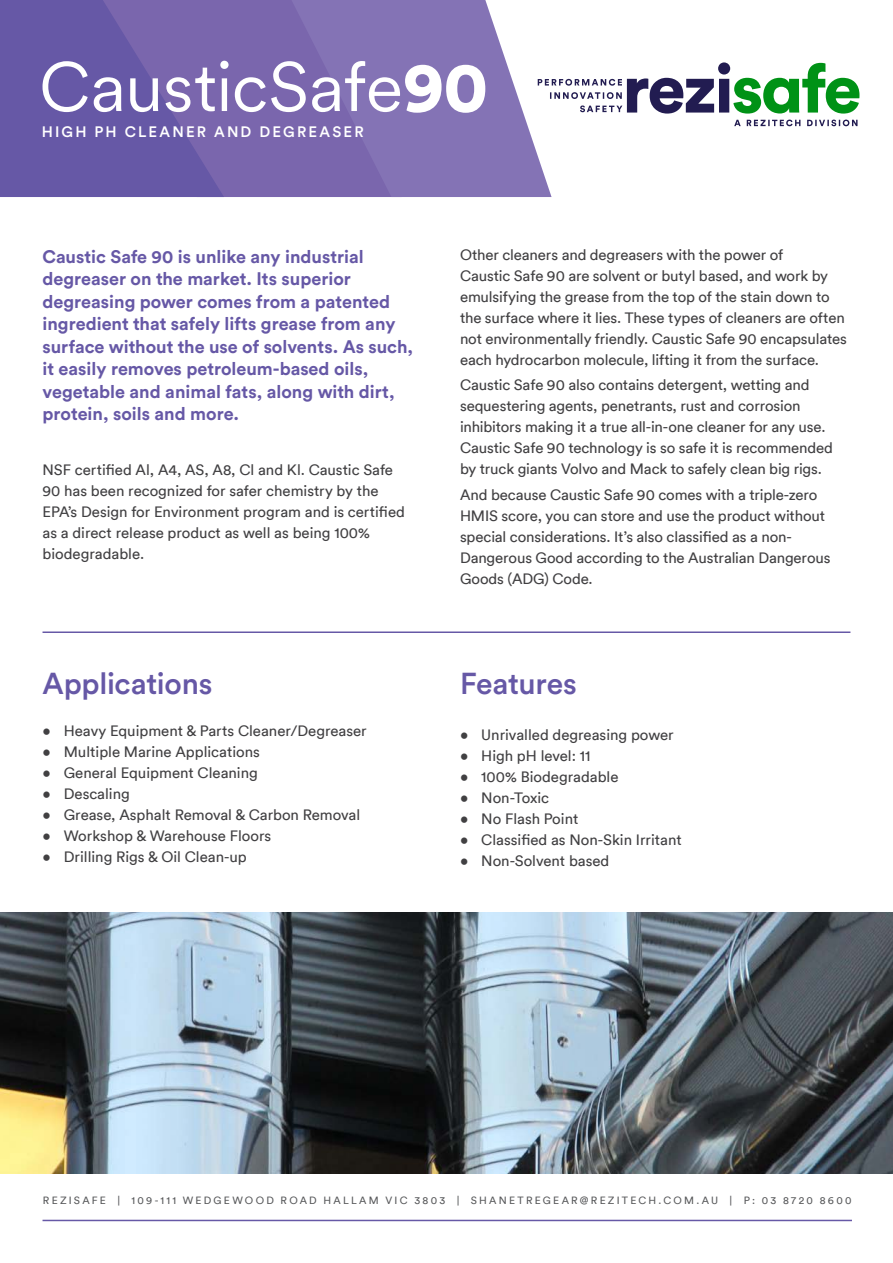
<style>
.page{position:relative;width:893px;height:1263px;background:#fff}
.page>*{position:absolute;margin:0;border:0;box-sizing:border-box;transform-origin:0 0}
.t1{font:500 30px "Circular Std";letter-spacing:-.01em;color:#6658a6}
.t2{font:700 18px/22.5px "Circular Std";color:#6658a6}
.t3{font:15px/21px "Circular Std";letter-spacing:-.005em;color:#414042}
.t4{font:500 15px "Circular Std";letter-spacing:.145em;color:#fff}
.t5{font:10.5px "Circular Std";letter-spacing:.21em;color:#58595b}
</style>
<div class="page">
<div style="left:229px;top:0;width:62px;height:197px;background:#7a66ad"></div>
<svg style="left:291px;top:0;width:261px;height:197px;background:#9384be"></svg>
<hr style="left:43px;top:631px;width:807px;height:2px;background:#6658a6">
<hr style="left:43px;top:1220px;width:809px;height:1px;background:#6658a6">
<svg style="left:0;top:0;width:229px;height:197px;background:#7364ac"></svg>
<svg style="left:235px;top:61px;width:71px;height:51px"></svg>
<svg style="left:312px;top:61px;width:173px;height:52px"></svg>
<img style="left:0;top:912px;width:893px;height:262px">
<svg style="left:747px;top:120px;width:110px;height:6px"></svg>
<svg style="left:538px;top:62px;width:321px;height:52px"></svg>
<p class="t4" style="left:42px;top:123px;width:324px">HIGH PH CLEANER AND DEGREASER</p>
<p class="t2" style="left:43px;top:245px;width:372px">Caustic Safe 90 is unlike any industrial degreaser on the market. Its superior degreasing power comes from a patented ingredient that safely lifts grease from any surface without the use of solvents. As such, it easily removes petroleum-based oils, vegetable and animal fats, along with dirt, protein, soils and more.</p>
<p class="t3" style="left:43px;top:459px;width:364px">NSF certified Al, A4, AS, A8, Cl and Kl. Caustic Safe 90 has been recognized for safer chemistry by the EPA’s Design for Environment program and is certified as a direct release product as well as being 100% biodegradable.</p>
<h1 class="t1" style="left:43px;top:665px;width:171px">Applications</h1>
<p class="t3" style="left:43px;top:720px;width:326px">• Heavy Equipment &amp; Parts Cleaner/Degreaser</p>
<p class="t3" style="left:43px;top:741px;width:219px">• Multiple Marine Applications</p>
<p class="t3" style="left:43px;top:762px;width:217px">• General Equipment Cleaning</p>
<p class="t3" style="left:43px;top:783px;width:89px">• Descaling</p>
<p class="t3" style="left:43px;top:804px;width:319px">• Grease, Asphalt Removal &amp; Carbon Removal</p>
<p class="t3" style="left:43px;top:825px;width:230px">• Workshop &amp; Warehouse Floors</p>
<p class="t3" style="left:43px;top:846px;width:206px">• Drilling Rigs &amp; Oil Clean-up</p>
<p class="t3" style="left:460px;top:244px;width:388px">Other cleaners and degreasers with the power of<br>Caustic Safe 90 are solvent or butyl based, and work by emulsifying the grease from the top of the stain down to the surface where it lies. These types of cleaners are often not environmentally friendly. Caustic Safe 90 encapsulates each hydrocarbon molecule, lifting it from the surface.</p>
<p class="t3" style="left:460px;top:374px;width:375px">Caustic Safe 90 also contains detergent, wetting and sequestering agents, penetrants, rust and corrosion inhibitors making it a true all-in-one cleaner for any use.<br>Caustic Safe 90 technology is so safe it is recommended by truck giants Volvo and Mack to safely clean big rigs.</p>
<p class="t3" style="left:460px;top:484px;width:372px">And because Caustic Safe 90 comes with a triple-zero HMIS score, you can store and use the product without special considerations. It’s also classified as a non-Dangerous Good according to the Australian Dangerous Goods (ADG) Code.</p>
<h1 class="t1" style="left:460px;top:665px;width:118px">Features</h1>
<p class="t3" style="left:460px;top:724px;width:215px">• Unrivalled degreasing power</p>
<p class="t3" style="left:460px;top:745px;width:132px">• High pH level: 11</p>
<p class="t3" style="left:460px;top:766px;width:160px">• 100% Biodegradable</p>
<p class="t3" style="left:460px;top:787px;width:91px">• Non-Toxic</p>
<p class="t3" style="left:460px;top:808px;width:120px">• No Flash Point</p>
<p class="t3" style="left:460px;top:829px;width:223px">• Classified as Non-Skin Irritant</p>
<p class="t3" style="left:460px;top:850px;width:151px">• Non-Solvent based</p>
<p class="t5" style="left:43px;top:1194px;width:810px">REZISAFE | 109-111 WEDGEWOOD ROAD HALLAM VIC 3803 | SHANETREGEAR@REZITECH.COM.AU | P: 03 8720 8600</p>
</div>
